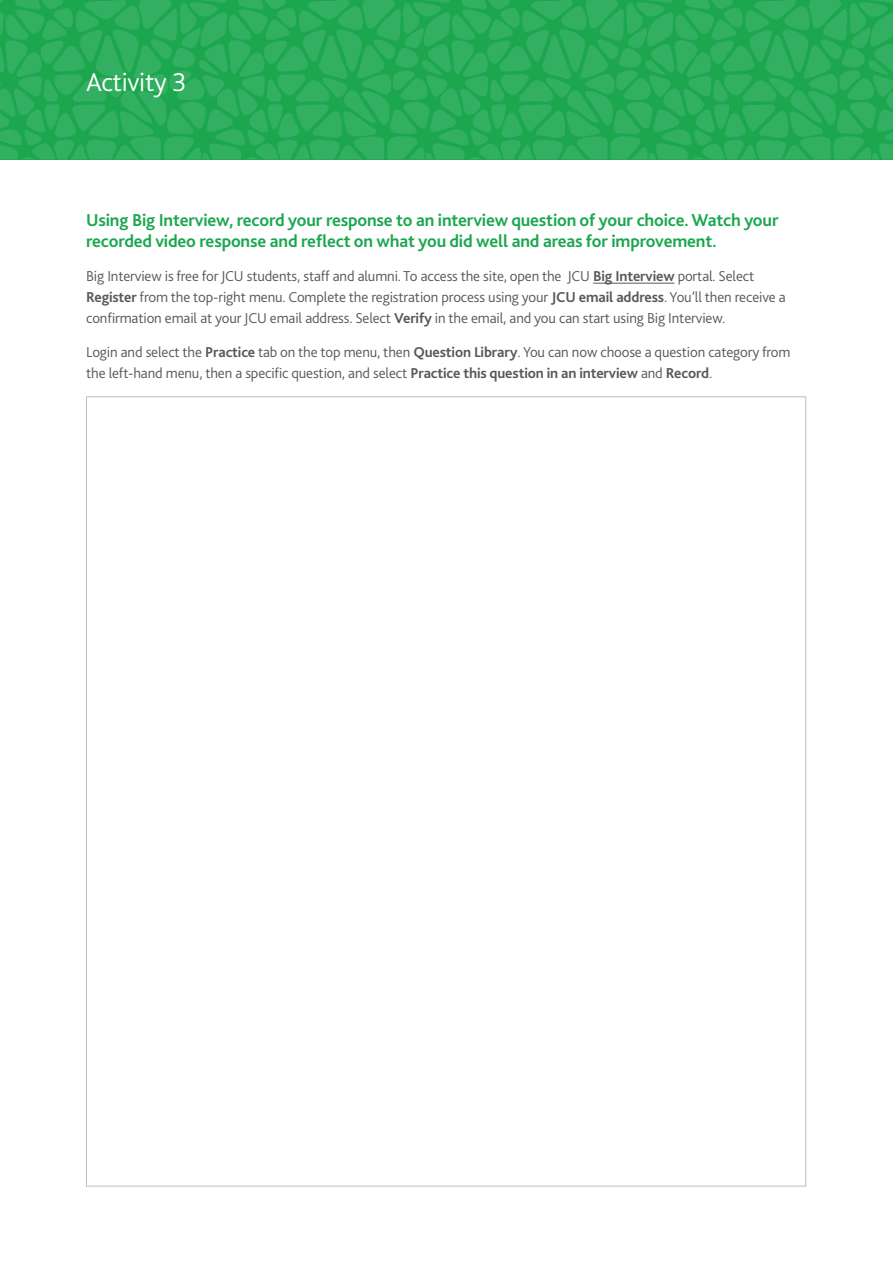
<style>
.page{position:relative;width:893px;height:1263px;background:#fff}
.page>*{position:absolute;margin:0;border:0;box-sizing:border-box;transform-origin:0 0}
.t1{font:300 27px "Bliss 2";letter-spacing:-.01em;color:#fff}
.t2{font:700 18px/21px "Bliss 2";letter-spacing:-.01em;color:#1ca74f}
.t3{font:300 15px/21px "Bliss 2";letter-spacing:-.01em;color:#57585a}
.s1{font-weight:700}
</style>
<div class="page">
<svg style="left:0;top:0;width:893px;height:159px;background:#2aac59"></svg>
<hr style="left:593px;top:283px;width:81px;height:1px;background:#57585a">
<hr style="left:86px;top:396px;width:720px;height:1px;background:#bcbdc0">
<hr style="left:86px;top:397px;width:1px;height:789px;background:#bcbdc0">
<hr style="left:805px;top:397px;width:1px;height:789px;background:#bcbdc0">
<hr style="left:86px;top:1186px;width:720px;height:1px;background:#bcbdc0">
<h1 class="t1" style="left:86px;top:65px;width:102px">Activity 3</h1>
<p class="t2" style="left:86px;top:210px;width:694px">Using Big Interview, record your response to an interview question of your choice. Watch your recorded video response and reflect on what you did well and areas for improvement.</p>
<p class="t3" style="left:86px;top:265px;width:701px">Big Interview is free for JCU students, staff and alumni. To access the site, open the JCU <span class="s1">Big Interview</span> portal. Select<br><span class="s1">Register</span> from the top-right menu. Complete the registration process using your <span class="s1">JCU email address</span>. You’ll then receive a confirmation email at your JCU email address. Select <span class="s1">Verify</span> in the email, and you can start using Big Interview.</p>
<p class="t3" style="left:86px;top:341px;width:706px">Login and select the <span class="s1">Practice</span> tab on the top menu, then <span class="s1">Question Library</span>. You can now choose a question category from the left-hand menu, then a specific question, and select <span class="s1">Practice this question in an interview</span> and <span class="s1">Record</span>.</p>
</div>
